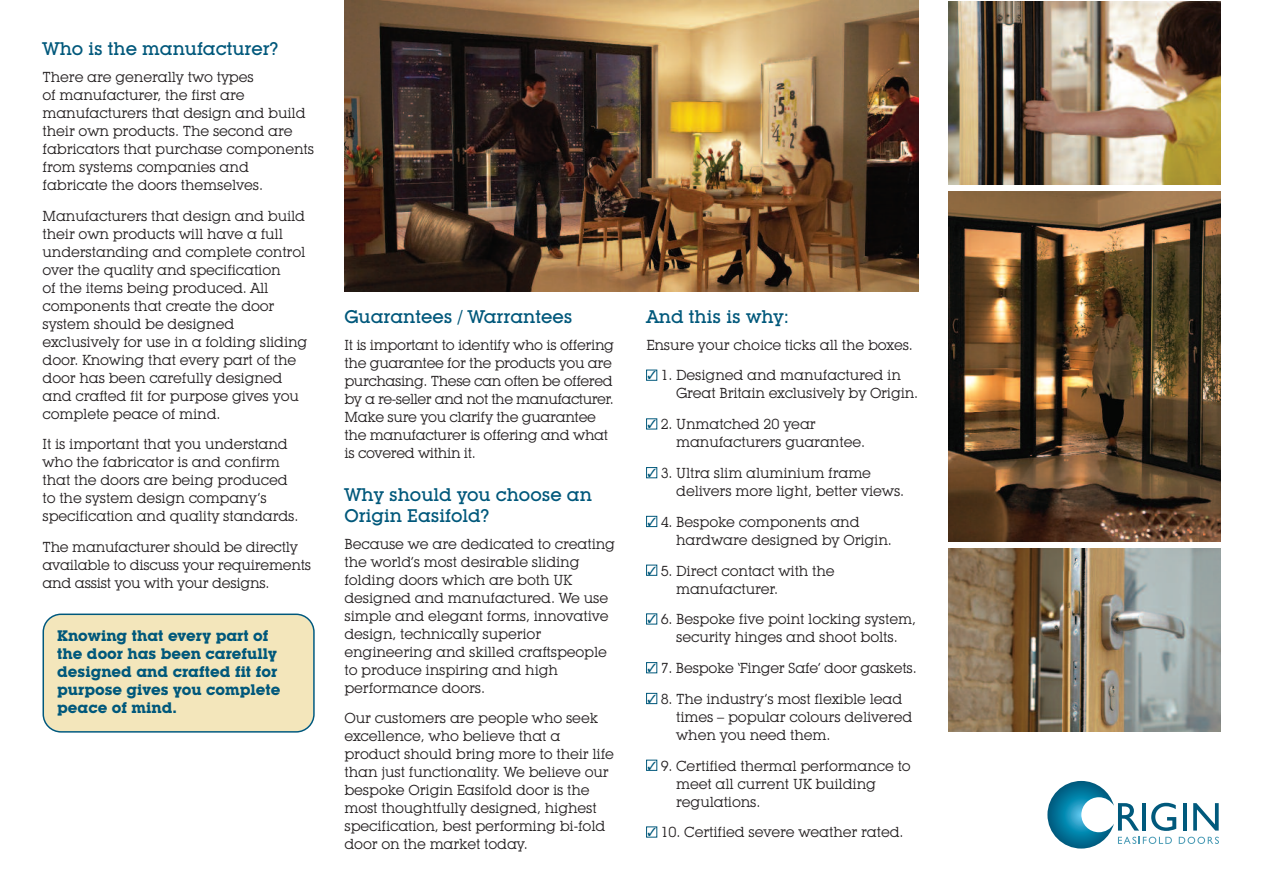
<style>
.page{position:relative;width:1263px;height:893px;background:#fff}
.page>*{position:absolute;margin:0;border:0;box-sizing:border-box;transform-origin:0 0}
.t1{font:500 18px/21.6px "Lubalin Graph IT Cby BT";color:#00587b}
.t2{font:700 15px/18px "Lubalin Graph IT Cby BT";color:#00587b}
.t3{font:14.25px/18px "Lubalin Graph IT Cby BT";letter-spacing:-.01em;color:#231f20}
.s1{color:#00587b}
</style>
<div class="page">
<img style="left:344px;top:1px;width:574px;height:291px">
<svg style="left:43px;top:613px;width:272px;height:120px;background:#e7dfb9"></svg>
<svg style="left:1047px;top:781px;width:172px;height:67px"></svg>
<img style="left:948px;top:1px;width:272px;height:183px">
<img style="left:948px;top:192px;width:272px;height:349px">
<img style="left:948px;top:548px;width:272px;height:184px">
<div style="left:646px;top:827px;width:11px;height:10px;border:1px solid #00587b"></div>
<div style="left:646px;top:760px;width:11px;height:10px;border:1px solid #00587b"></div>
<div style="left:646px;top:693px;width:11px;height:11px;border:1px solid #00587b"></div>
<div style="left:646px;top:662px;width:11px;height:11px;border:1px solid #00587b"></div>
<div style="left:646px;top:614px;width:11px;height:10px;border:1px solid #00587b"></div>
<div style="left:646px;top:565px;width:11px;height:10px;border:1px solid #00587b"></div>
<div style="left:646px;top:516px;width:11px;height:11px;border:1px solid #00587b"></div>
<div style="left:646px;top:467px;width:11px;height:11px;border:1px solid #00587b"></div>
<div style="left:646px;top:419px;width:11px;height:10px;border:1px solid #00587b"></div>
<div style="left:646px;top:370px;width:11px;height:10px;border:1px solid #00587b"></div>
<svg style="left:648px;top:761px;width:8px;height:9px"></svg>
<svg style="left:648px;top:694px;width:8px;height:9px"></svg>
<svg style="left:648px;top:664px;width:8px;height:8px"></svg>
<svg style="left:648px;top:615px;width:8px;height:8px"></svg>
<svg style="left:648px;top:566px;width:8px;height:9px"></svg>
<svg style="left:648px;top:517px;width:8px;height:9px"></svg>
<svg style="left:648px;top:469px;width:8px;height:8px"></svg>
<svg style="left:648px;top:420px;width:8px;height:8px"></svg>
<svg style="left:648px;top:371px;width:8px;height:9px"></svg>
<p class="t1" style="left:43px;top:40px;width:238px">Who is the manufacturer?</p>
<p class="t3" style="left:43px;top:69px;width:273px">There are generally two types<br>of manufacturer, the first are manufacturers that design and build their own products. The second are fabricators that purchase components from systems companies and fabricate the doors themselves.</p>
<p class="t3" style="left:43px;top:208px;width:266px">Manufacturers that design and build their own products will have a full understanding and complete control over the quality and specification<br>of the items being produced. All components that create the door system should be designed exclusively for use in a folding sliding door. Knowing that every part of the door has been carefully designed and crafted fit for purpose gives you complete peace of mind.</p>
<p class="t3" style="left:43px;top:437px;width:258px">It is important that you understand who the fabricator is and confirm that the doors are being produced to the system design company’s specification and quality standards.</p>
<p class="t3" style="left:43px;top:539px;width:270px">The manufacturer should be directly available to discuss your requirements and assist you with your designs.</p>
<p class="t2" style="left:57px;top:628px;width:225px">Knowing that every part of the door has been carefully designed and crafted fit for purpose gives you complete peace of mind.</p>
<p class="t1" style="left:344px;top:308px;width:230px">Guarantees / Warrantees</p>
<p class="t3" style="left:344px;top:337px;width:271px">It is important to identify who is offering the guarantee for the products you are purchasing. These can often be offered by a re-seller and not the manufacturer.<br>Make sure you clarify the guarantee the manufacturer is offering and what is covered within it.</p>
<p class="t1" style="left:344px;top:485px;width:249px">Why should you choose an<br>Origin Easifold?</p>
<p class="t3" style="left:344px;top:536px;width:272px">Because we are dedicated to creating the world’s most desirable sliding folding doors which are both UK designed and manufactured. We use simple and elegant forms, innovative design, technically superior engineering and skilled craftspeople to produce inspiring and high performance doors.</p>
<p class="t3" style="left:344px;top:711px;width:271px">Our customers are people who seek excellence, who believe that a product should bring more to their life than just functionality. We believe our bespoke Origin Easifold door is the most thoughtfully designed, highest specification, best performing bi-fold door on the market today.</p>
<p class="t1" style="left:646px;top:308px;width:144px">And this is why:</p>
<p class="t3" style="left:646px;top:337px;width:268px">Ensure your choice ticks all the boxes.</p>
<p class="t3" style="left:676px;top:368px;width:243px;text-indent:-15px">1. Designed and manufactured in<br>Great Britain exclusively by Origin.</p>
<p class="t3" style="left:676px;top:416px;width:190px;text-indent:-15px">2. Unmatched 20 year manufacturers guarantee.</p>
<p class="t3" style="left:676px;top:465px;width:230px;text-indent:-15px">3. Ultra slim aluminium frame delivers more light, better views.</p>
<p class="t3" style="left:676px;top:514px;width:217px;text-indent:-15px">4. Bespoke components and hardware designed by Origin.</p>
<p class="t3" style="left:676px;top:563px;width:160px;text-indent:-15px">5. Direct contact with the manufacturer.</p>
<p class="t3" style="left:661px;top:611px;width:257px;text-align:center">6. Bespoke five point locking system, security hinges and shoot bolts.</p>
<p class="t3" style="left:661px;top:660px;width:257px">7. Bespoke ‘Finger Safe’ door gaskets.</p>
<p class="t3" style="left:676px;top:691px;width:238px;text-indent:-15px">8. The industry’s most flexible lead times – popular colours delivered when you need them.</p>
<p class="t3" style="left:676px;top:758px;width:236px;text-indent:-15px">9. Certified thermal performance to meet all current UK building regulations.</p>
<p class="t3" style="left:647px;top:824px;width:258px"><span class="s1">✓</span> 10. Certified severe weather rated.</p>
</div>
